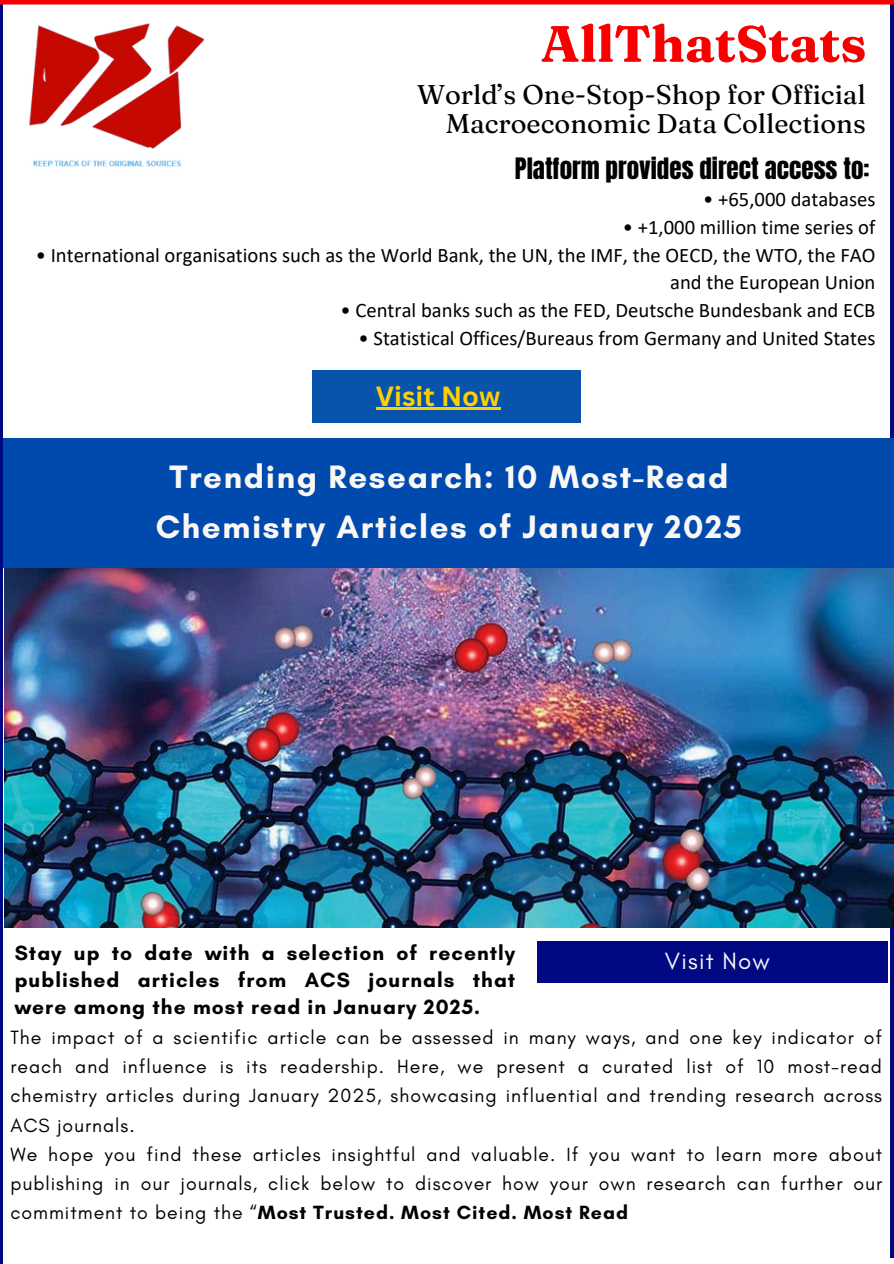
<style>
.page{position:relative;width:894px;height:1264px;background:#fff}
.page>*{position:absolute;margin:0;border:0;box-sizing:border-box;transform-origin:0 0}
.t1{font:700 51px "Fraunces 9 pt";color:#f90000}
.t2{font:700 33px/49.5px "Glacial Indifference";letter-spacing:.05em;color:#faf7f5;text-align:center}
.t3{font:27px/29.2px "Fraunces 9 pt";color:#000;text-align:right}
.t4{font:700 27px "Canva Sans";color:#ffd000}
.t5{font:25.05px "Anton";color:#000}
.t6{font:24px "Glacial Indifference";letter-spacing:.05em;color:#faf7f5}
.t7{font:700 21px/27px "Glacial Indifference";letter-spacing:.05em;color:#000;text-align:justify}
.t8{font:20.7px/27.9px "Calibri";color:#000;text-align:right}
.t9{font:19.5px/29.2px "Glacial Indifference";letter-spacing:.05em;color:#000;text-align:justify}
.s1{font-weight:700}
</style>
<div class="page">
<hr style="left:0;top:0;width:3px;height:1263px;background:#000982">
<svg style="left:889px;top:4px;width:4px;height:1253px;fill:#000982"></svg>
<img style="left:29px;top:23px;width:176px;height:144px">
<hr style="left:0;top:0;width:893px;height:4px;background:#f90000">
<div style="left:312px;top:370px;width:268px;height:53px;background:#0853ab"></div>
<hr style="left:376px;top:408px;width:124px;height:2px;background:#ffd000">
<img style="left:4px;top:568px;width:889px;height:359px">
<div style="left:537px;top:940px;width:350px;height:42px;background:#000982"></div>
<div style="left:3px;top:438px;width:890px;height:130px;background:#004aad"></div>
<p class="t1" style="left:540px;top:12px;width:327px">AllThatStats</p>
<p class="t3" style="left:417px;top:79px;width:450px">World’s One-Stop-Shop for Official<br>Macroeconomic Data Collections</p>
<h1 class="t5" style="left:514px;top:151px;width:356px">Platform provides direct access to:</h1>
<h4 class="t8" style="left:703px;top:186px;width:174px">• +65,000 databases</h4>
<p class="t8" style="left:622px;top:214px;width:254px">• +1,000 million time series of</p>
<p class="t8" style="left:36px;top:242px;width:841px">• International organisations such as the World Bank, the UN, the IMF, the OECD, the WTO, the FAO and the European Union</p>
<p class="t8" style="left:340px;top:298px;width:536px">• Central banks such as the FED, Deutsche Bundesbank and ECB</p>
<p class="t8" style="left:358px;top:326px;width:518px">• Statistical Offices/Bureaus from Germany and United States</p>
<p class="t4" style="left:376px;top:377px;width:126px">Visit Now</p>
<h6 class="t2" style="left:156px;top:452px;width:587px">Trending Research: 10 Most-Read<br>Chemistry Articles of January 2025</h6>
<h3 class="t7" style="left:15px;top:939px;width:502px">Stay up to date with a selection of recently published articles from ACS journals that were among the most read in January 2025.</h3>
<h2 class="t9" style="left:10px;top:1022px;width:872px">The impact of a scientific article can be assessed in many ways, and one key indicator of reach and influence is its readership. Here, we present a curated list of 10 most-read chemistry articles during January 2025, showcasing influential and trending research across ACS journals.</h2>
<p class="t9" style="left:10px;top:1139px;width:872px">We hope you find these articles insightful and valuable. If you want to learn more about publishing in our journals, click below to discover how your own research can further our commitment to being the “<span class="s1">Most Trusted. Most Cited. Most Read</span></p>
<p class="t6" style="left:664px;top:946px;width:106px">Visit Now</p>
</div>
